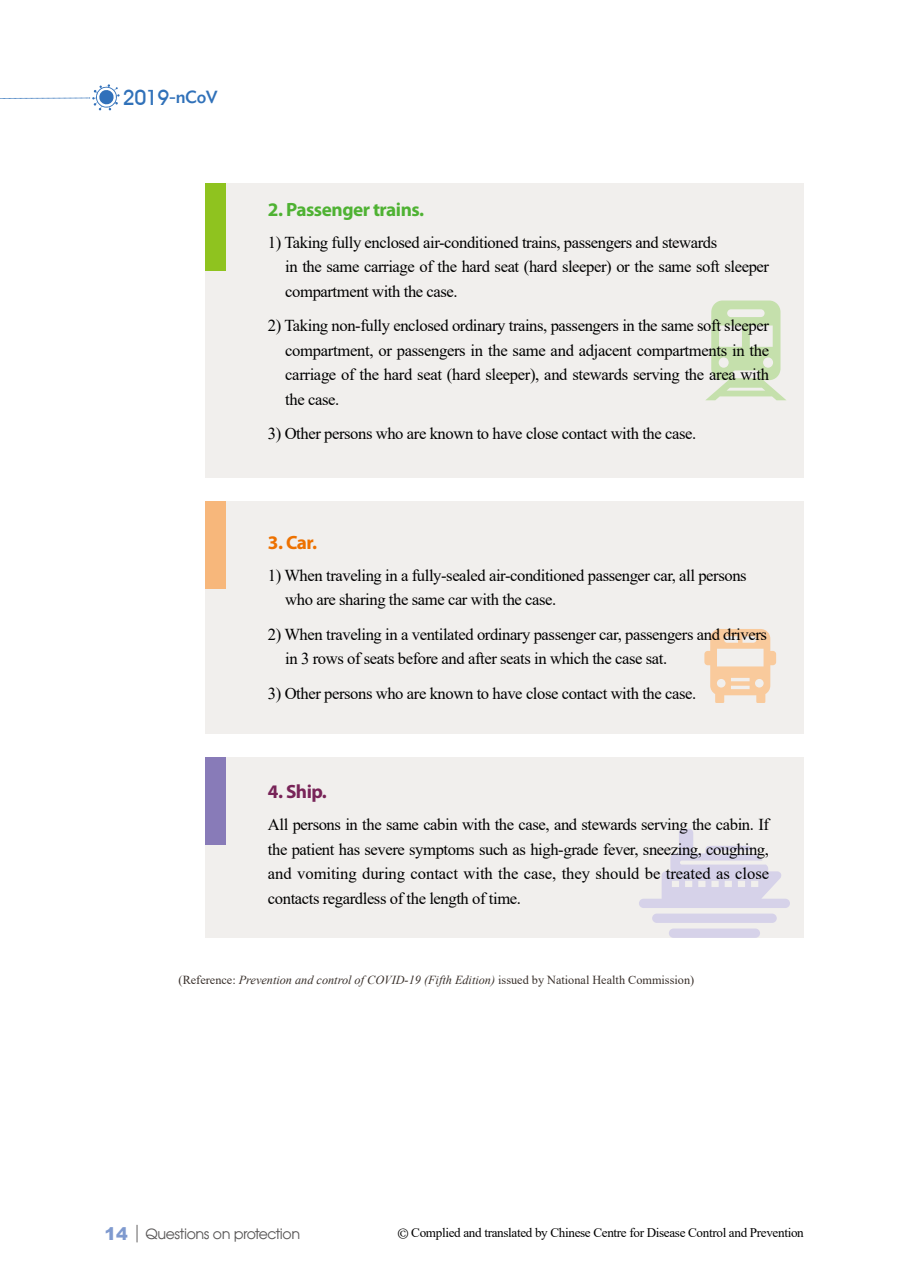
<style>
.page{position:relative;width:903px;height:1275px;background:#fff}
.page>*{position:absolute;margin:0;border:0;box-sizing:border-box;transform-origin:0 0}
.t1{font:700 19.25px "Myriad Pro";letter-spacing:-.025em;color:#4fb233}
.t2{font:700 19.25px "Myriad Pro";color:#782458}
.t3{font:700 19.25px "Myriad Pro";color:#ed7100}
.t4{font:500 17.5px "Ideal Sans Pro";color:#3071b9}
.t5{font:16.62px/24.5px "Times New Roman";letter-spacing:-.025em;color:#000}
.t6{font:15.75px "Avant Gar Got Itc TEE";letter-spacing:-.025em;color:#595757}
.t7{font:13.12px "Times New Roman";letter-spacing:-.025em;color:#000}
.t8{font:12.25px "Times New Roman";color:#382f2a}
.s1{font-family:"Avant Garde IT Cby BT";font-size:21px}
.s2{font-style:italic}
.s3{font-family:"Arial";font-weight:900;font-size:17.5px;color:#7f9acf}
.s4{font-family:"Univers Condensed";font-weight:700;font-size:17.5px}
.s5{font-family:"Adobe Song Std";font-weight:300;font-size:17.5px}
</style>
<div class="page">
<div style="left:205px;top:184px;width:599px;height:294px;background:#f1efed"></div>
<div style="left:205px;top:184px;width:20px;height:87px;background:#8fc31f"></div>
<svg style="left:706px;top:301px;width:80px;height:99px"></svg>
<div style="left:205px;top:757px;width:599px;height:180px;background:#f1efed"></div>
<div style="left:205px;top:757px;width:20px;height:87px;background:#887bb8"></div>
<svg style="left:639px;top:829px;width:151px;height:109px"></svg>
<div style="left:205px;top:501px;width:599px;height:233px;background:#f1efed"></div>
<div style="left:205px;top:501px;width:20px;height:87px;background:#f7b77b"></div>
<svg style="left:704px;top:629px;width:72px;height:74px"></svg>
<svg style="left:0;top:84px;width:120px;height:26px"></svg>
<p class="t4" style="left:123px;top:84px;width:96px"><span class="s1">2019</span>-nCoV</p>
<p class="t1" style="left:268px;top:199px;width:158px">2. Passenger trains.</p>
<p class="t5" style="left:285px;top:230px;width:485px;text-indent:-17px">1) Taking fully enclosed air-conditioned trains, passengers and stewards<br>in the same carriage of the hard seat (hard sleeper) or the same soft sleeper compartment with the case.</p>
<p class="t5" style="left:285px;top:313px;width:485px;text-align:justify;text-indent:-17px">2) Taking non-fully enclosed ordinary trains, passengers in the same soft sleeper compartment, or passengers in the same and adjacent compartments in the carriage of the hard seat (hard sleeper), and stewards serving the area with the case.</p>
<p class="t5" style="left:268px;top:421px;width:430px">3) Other persons who are known to have close contact with the case.</p>
<p class="t3" style="left:268px;top:531px;width:51px">3. Car.</p>
<p class="t5" style="left:285px;top:562px;width:463px;text-indent:-17px">1) When traveling in a fully-sealed air-conditioned passenger car, all persons who are sharing the same car with the case.</p>
<p class="t5" style="left:285px;top:621px;width:483px;text-indent:-17px">2) When traveling in a ventilated ordinary passenger car, passengers and drivers in 3 rows of seats before and after seats in which the case sat.</p>
<p class="t5" style="left:268px;top:680px;width:430px">3) Other persons who are known to have close contact with the case.</p>
<p class="t2" style="left:268px;top:781px;width:60px">4. Ship.</p>
<p class="t5" style="left:268px;top:812px;width:503px;text-align:justify">All persons in the same cabin with the case, and stewards serving the cabin. If the patient has severe symptoms such as high-grade fever, sneezing, coughing, and vomiting during contact with the case, they should be treated as close contacts regardless of the length of time.</p>
<p class="t8" style="left:179px;top:971px;width:517px">(Reference: <span class="s2">Prevention and control of COVID-19 (Fifth Edition)</span> issued by National Health Commission)</p>
<p class="t6" style="left:105px;top:1224px;width:197px"><span class="s3">14</span> <span class="s4">|</span> Questions on protection</p>
<p class="t7" style="left:397px;top:1223px;width:408px"><span class="s5">©</span> Complied and translated by Chinese Centre for Disease Control and Prevention</p>
</div>
